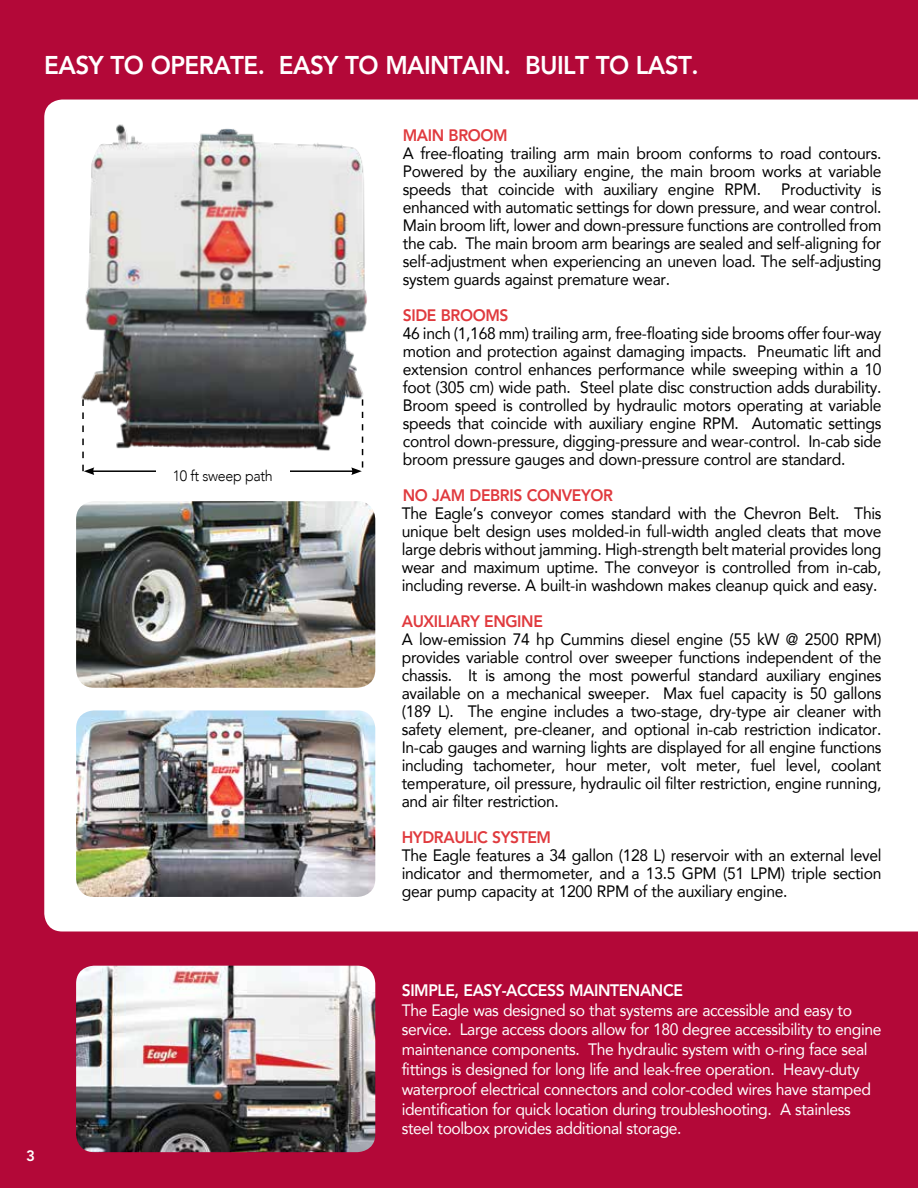
<style>
.page{position:relative;width:918px;height:1188px;background:#b30838}
.page>*{position:absolute;margin:0;border:0;box-sizing:border-box;transform-origin:0 0}
.t1{font:800 25.5px "Avenir LT Std";letter-spacing:-.025em;color:#fff;scale:.95 1}
.t2{font:16.5px/18px "Avenir";letter-spacing:-.02em;color:#000;text-align:justify;scale:.95 1}
.t3{font:16.5px/19.8px "Avenir";letter-spacing:-.025em;color:#fff;scale:.95 1}
.t4{font:800 16.5px "Avenir LT Std";letter-spacing:-.025em;color:#e03a3e;scale:.95 1}
.t5{font:800 16.5px "Avenir LT Std";letter-spacing:-.025em;color:#fff;scale:.95 1}
.t6{font:300 15px "Avenir";letter-spacing:-.025em;color:#000;scale:.95 1}
.t7{font:800 15px "Avenir LT Std";color:#fff}
</style>
<div class="page">
<div style="left:44px;top:100px;width:874px;height:832px;background:#fff"></div>
<img style="left:76px;top:966px;width:299px;height:186px">
<img style="left:76px;top:501px;width:299px;height:187px">
<img style="left:76px;top:710px;width:299px;height:187px">
<img style="left:75px;top:118px;width:307px;height:358px">
<hr style="left:92px;top:470px;width:262px;height:2px;background:#000">
<svg style="left:351px;top:399px;width:12px;height:76px"></svg>
<svg style="left:82px;top:399px;width:12px;height:76px"></svg>
<div style="left:156px;top:463px;width:133px;height:22px;background:#fff"></div>
<h1 class="t1" style="left:44px;top:50px;width:690px">EASY TO OPERATE. EASY TO MAINTAIN. BUILT TO LAST.</h1>
<p class="t6" style="left:173px;top:467px;width:107px">10 ft sweep path</p>
<p class="t4" style="left:403px;top:125px;width:112px">MAIN BROOM</p>
<p class="t2" style="left:403px;top:144px;width:505px">A free-floating trailing arm main broom conforms to road contours.<br>Powered by the auxiliary engine, the main broom works at variable speeds that coincide with auxiliary engine RPM. Productivity is enhanced with automatic settings for down pressure, and wear control.<br>Main broom lift, lower and down-pressure functions are controlled from the cab. The main broom arm bearings are sealed and self-aligning for self-adjustment when experiencing an uneven load. The self-adjusting system guards against premature wear.</p>
<p class="t4" style="left:403px;top:305px;width:113px">SIDE BROOMS</p>
<p class="t2" style="left:403px;top:324px;width:505px">46 inch (1,168 mm) trailing arm, free-floating side brooms offer four-way motion and protection against damaging impacts. Pneumatic lift and extension control enhances performance while sweeping within a 10 foot (305 cm) wide path. Steel plate disc construction adds durability.<br>Broom speed is controlled by hydraulic motors operating at variable speeds that coincide with auxiliary engine RPM. Automatic settings control down-pressure, digging-pressure and wear-control. In-cab side broom pressure gauges and down-pressure control are standard.</p>
<p class="t4" style="left:403px;top:485px;width:223px">NO JAM DEBRIS CONVEYOR</p>
<p class="t2" style="left:402px;top:504px;width:507px">The Eagle’s conveyor comes standard with the Chevron Belt. This unique belt design uses molded-in full-width angled cleats that move large debris without jamming. High-strength belt material provides long wear and maximum uptime. The conveyor is controlled from in-cab, including reverse. A built-in washdown makes cleanup quick and easy.</p>
<p class="t4" style="left:402px;top:611px;width:150px">AUXILIARY ENGINE</p>
<p class="t2" style="left:402px;top:630px;width:507px">A low-emission 74 hp Cummins diesel engine (55 kW @ 2500 RPM) provides variable control over sweeper functions independent of the chassis. It is among the most powerful standard auxiliary engines available on a mechanical sweeper. Max fuel capacity is 50 gallons (189 L). The engine includes a two-stage, dry-type air cleaner with safety element, pre-cleaner, and optional in-cab restriction indicator.<br>In-cab gauges and warning lights are displayed for all engine functions including tachometer, hour meter, volt meter, fuel level, coolant temperature, oil pressure, hydraulic oil filter restriction, engine running, and air filter restriction.</p>
<p class="t4" style="left:402px;top:827px;width:159px">HYDRAULIC SYSTEM</p>
<p class="t2" style="left:402px;top:846px;width:507px">The Eagle features a 34 gallon (128 L) reservoir with an external level indicator and thermometer, and a 13.5 GPM (51 LPM) triple section gear pump capacity at 1200 RPM of the auxiliary engine.</p>
<p class="t7" style="left:26px;top:1147px;width:10px">3</p>
<p class="t5" style="left:402px;top:980px;width:297px">SIMPLE, EASY-ACCESS MAINTENANCE</p>
<p class="t3" style="left:402px;top:1000px;width:506px">The Eagle was designed so that systems are accessible and easy to service. Large access doors allow for 180 degree accessibility to engine maintenance components. The hydraulic system with o-ring face seal fittings is designed for long life and leak-free operation. Heavy-duty waterproof electrical connectors and color-coded wires have stamped identification for quick location during troubleshooting. A stainless steel toolbox provides additional storage.</p>
</div>
